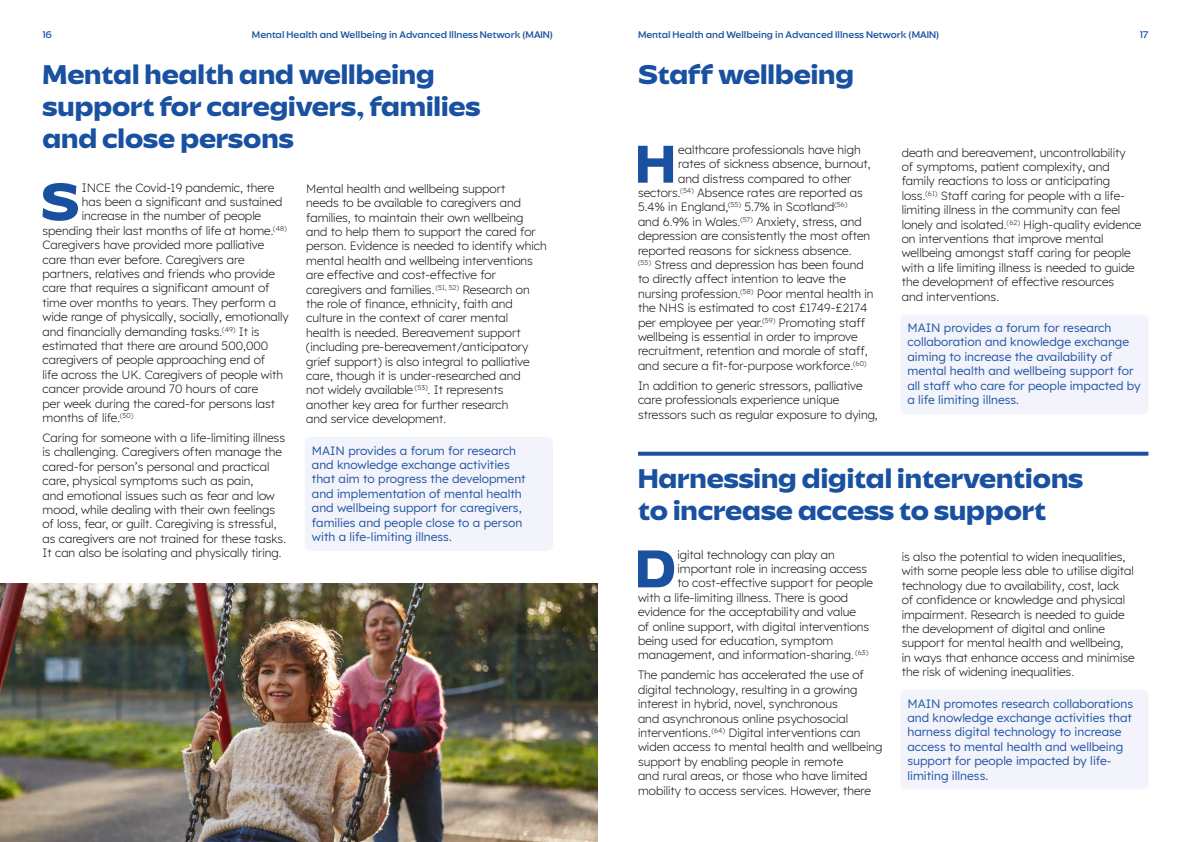
<style>
.page{position:relative;width:1191px;height:842px;background:#fff}
.page>*{position:absolute;margin:0;border:0;box-sizing:border-box;transform-origin:0 0}
.t1{font:800 expanded 54.8px "Savior Sans";color:#1951a0}
.t2{font:800 expanded 28px/32px "Savior Sans";color:#1951a0}
.t3{font:300 12px/14.4px "Lexend";color:#000}
.t4{font:12px/14.4px "Lexend";color:#1951a0}
.t5{font:expanded 10px "Savior Sans";color:#1951a0}
</style>
<div class="page">
<div style="left:305px;top:437px;width:248px;height:114px;background:#f3f3fb;border-radius:6px"></div>
<div style="left:900px;top:314px;width:248px;height:100px;background:#f3f3fb;border-radius:6px"></div>
<div style="left:900px;top:690px;width:248px;height:100px;background:#f3f3fb;border-radius:6px"></div>
<svg style="left:638px;top:452px;width:510px;height:4px;background:#295da6"></svg>
<img style="left:0;top:583px;width:597px;height:259px">
<p class="t5" style="left:43px;top:28px;width:11px">16</p>
<p class="t5" style="left:252px;top:28px;width:302px">Mental Health and Wellbeing in Advanced Illness Network (MAIN)</p>
<p class="t5" style="left:638px;top:28px;width:302px">Mental Health and Wellbeing in Advanced Illness Network (MAIN)</p>
<p class="t5" style="left:1139px;top:28px;width:10px">17</p>
<h2 class="t2" style="left:43px;top:58px;width:439px">Mental health and wellbeing support for caregivers, families and close persons</h2>
<p class="t3" style="left:306px;top:181px;width:242px">Mental health and wellbeing support<br>needs to be available to caregivers and families, to maintain their own wellbeing and to help them to support the cared for person. Evidence is needed to identify which mental health and wellbeing interventions are effective and cost-effective for caregivers and families. <sup>(51,</sup> <sup>52)</sup> Research on the role of finance, ethnicity, faith and culture in the context of carer mental<br>health is needed. Bereavement support (including pre-bereavement/anticipatory grief support) is also integral to palliative care, though it is under-researched and<br>not widely available <sup>(53)</sup>. It represents another key area for further research<br>and service development.</p>
<p class="t4" style="left:312px;top:442px;width:215px">MAIN provides a forum for research and knowledge exchange activities that aim to progress the development and implementation of mental health and wellbeing support for caregivers, families and people close to a person with a life-limiting illness.</p>
<h1 class="t1" style="left:40px;top:168px;width:40px">S</h1>
<p class="t3" style="left:82px;top:179px;width:194px">INCE the Covid-19 pandemic, there</p>
<p class="t3" style="left:82px;top:194px;width:202px">has been a significant and sustained</p>
<p class="t3" style="left:82px;top:208px;width:181px">increase in the number of people</p>
<p class="t3" style="left:43px;top:223px;width:245px">spending their last months of life at home. <sup>(48)</sup></p>
<p class="t3" style="left:43px;top:237px;width:223px">Caregivers have provided more palliative</p>
<p class="t3" style="left:43px;top:251px;width:203px">care than ever before. Caregivers are</p>
<p class="t3" style="left:43px;top:266px;width:234px">partners, relatives and friends who provide</p>
<p class="t3" style="left:43px;top:280px;width:228px">care that requires a significant amount of</p>
<p class="t3" style="left:43px;top:295px;width:235px">time over months to years. They perform a</p>
<p class="t3" style="left:43px;top:309px;width:247px">wide range of physically, socially, emotionally</p>
<p class="t3" style="left:43px;top:323px;width:219px">and financially demanding tasks.<sup>(49)</sup> It is</p>
<p class="t3" style="left:43px;top:338px;width:227px">estimated that there are around 500,000</p>
<p class="t3" style="left:43px;top:352px;width:224px">caregivers of people approaching end of</p>
<p class="t3" style="left:43px;top:367px;width:242px">life across the UK. Caregivers of people with</p>
<p class="t3" style="left:43px;top:381px;width:217px">cancer provide around 70 hours of care</p>
<p class="t3" style="left:43px;top:395px;width:234px">per week during the cared-for persons last</p>
<p class="t3" style="left:43px;top:410px;width:92px">months of life.<sup>(50)</sup></p>
<p class="t3" style="left:43px;top:430px;width:245px">Caring for someone with a life-limiting illness is challenging. Caregivers often manage the cared-for person’s personal and practical care, physical symptoms such as pain,<br>and emotional issues such as fear and low mood, while dealing with their own feelings of loss, fear, or guilt. Caregiving is stressful, as caregivers are not trained for these tasks.<br>It can also be isolating and physically tiring.</p>
<h2 class="t2" style="left:638px;top:58px;width:217px">Staff wellbeing</h2>
<h1 class="t1" style="left:635px;top:130px;width:41px">H</h1>
<p class="t3" style="left:678px;top:142px;width:184px">ealthcare professionals have high</p>
<p class="t3" style="left:678px;top:156px;width:194px">rates of sickness absence, burnout,</p>
<p class="t3" style="left:678px;top:170px;width:175px">and distress compared to other</p>
<p class="t3" style="left:638px;top:185px;width:226px">sectors.<sup>(54)</sup> Absence rates are reported as</p>
<p class="t3" style="left:638px;top:199px;width:211px">5.4% in England,<sup>(55)</sup> 5.7% in Scotland<sup>(56)</sup></p>
<p class="t3" style="left:638px;top:214px;width:225px">and 6.9% in Wales.<sup>(57)</sup> Anxiety, stress, and</p>
<p class="t3" style="left:638px;top:228px;width:234px">depression are consistently the most often</p>
<p class="t3" style="left:638px;top:242px;width:215px">reported reasons for sickness absence.</p>
<p class="t3" style="left:638px;top:257px;width:227px"><sup>(55)</sup> Stress and depression has been found</p>
<p class="t3" style="left:638px;top:271px;width:209px">to directly affect intention to leave the</p>
<p class="t3" style="left:638px;top:286px;width:237px">nursing profession.<sup>(58)</sup> Poor mental health in</p>
<p class="t3" style="left:638px;top:300px;width:231px">the NHS is estimated to cost £1749-£2174</p>
<p class="t3" style="left:638px;top:314px;width:229px">per employee per year.<sup>(59)</sup> Promoting staff</p>
<p class="t3" style="left:638px;top:329px;width:221px">wellbeing is essential in order to improve</p>
<p class="t3" style="left:638px;top:343px;width:231px">recruitment, retention and morale of staff,</p>
<p class="t3" style="left:638px;top:358px;width:230px">and secure a fit-for-purpose workforce.<sup>(60)</sup></p>
<p class="t3" style="left:638px;top:378px;width:241px">In addition to generic stressors, palliative care professionals experience unique stressors such as regular exposure to dying,</p>
<p class="t3" style="left:901px;top:144px;width:241px">death and bereavement, uncontrollability<br>of symptoms, patient complexity, and family reactions to loss or anticipating loss.<sup>(61)</sup> Staff caring for people with a life&shy;limiting illness in the community can feel lonely and isolated. <sup>(62)</sup> High-quality evidence on interventions that improve mental wellbeing amongst staff caring for people with a life limiting illness is needed to guide the development of effective resources<br>and interventions.</p>
<p class="t4" style="left:907px;top:320px;width:235px">MAIN provides a forum for research collaboration and knowledge exchange aiming to increase the availability of mental health and wellbeing support for all staff who care for people impacted by a life limiting illness.</p>
<h2 class="t2" style="left:638px;top:463px;width:447px">Harnessing digital interventions to increase access to support</h2>
<h1 class="t1" style="left:635px;top:535px;width:41px">D</h1>
<p class="t3" style="left:677px;top:546px;width:159px">igital technology can play an</p>
<p class="t3" style="left:677px;top:561px;width:191px">important role in increasing access</p>
<p class="t3" style="left:677px;top:575px;width:197px">to cost-effective support for people</p>
<p class="t3" style="left:638px;top:589px;width:212px">with a life-limiting illness. There is good</p>
<p class="t3" style="left:638px;top:604px;width:219px">evidence for the acceptability and value</p>
<p class="t3" style="left:638px;top:618px;width:233px">of online support, with digital interventions</p>
<p class="t3" style="left:638px;top:633px;width:197px">being used for education, symptom</p>
<p class="t3" style="left:638px;top:647px;width:232px">management, and information-sharing. <sup>(63)</sup></p>
<p class="t3" style="left:638px;top:667px;width:246px">The pandemic has accelerated the use of digital technology, resulting in a growing interest in hybrid, novel, synchronous<br>and asynchronous online psychosocial interventions. <sup>(64)</sup> Digital interventions can widen access to mental health and wellbeing support by enabling people in remote<br>and rural areas, or those who have limited mobility to access services. However, there</p>
<p class="t3" style="left:901px;top:549px;width:234px">is also the potential to widen inequalities, with some people less able to utilise digital technology due to availability, cost, lack<br>of confidence or knowledge and physical impairment. Research is needed to guide the development of digital and online support for mental health and wellbeing, in ways that enhance access and minimise the risk of widening inequalities.</p>
<p class="t4" style="left:907px;top:695px;width:227px">MAIN promotes research collaborations and knowledge exchange activities that harness digital technology to increase access to mental health and wellbeing support for people impacted by life&shy;limiting illness.</p>
</div>
